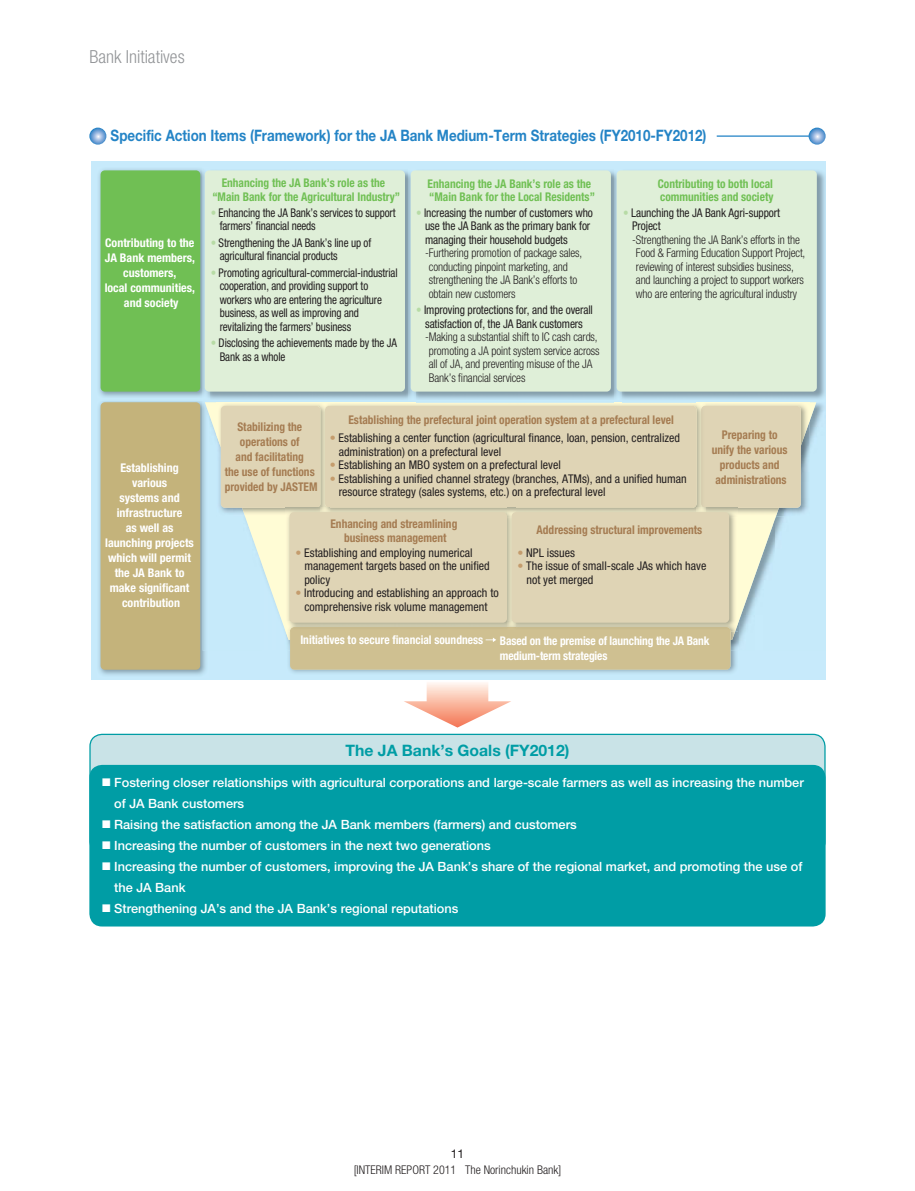
<style>
.page{position:relative;width:915px;height:1191px;background:#fff}
.page>*{position:absolute;margin:0;border:0;box-sizing:border-box;transform-origin:0 0}
.t1{font:300 condensed 18px "Helvetica Neue LT Std";color:#939598}
.t2{font:700 15.75px "Helvetica Neue LT Std";color:#2484c6;scale:.85 1}
.t3{font:700 15.75px "Helvetica Neue LT Std";color:#009da5}
.t4{font:500 12.75px/21px "Helvetica Neue LT Std";color:#fff}
.t5{font:condensed 12px/13.5px "Helvetica Neue LT Std";letter-spacing:-.01em;color:#231f20}
.t6{font:300 condensed 12px "Helvetica Neue LT Std";letter-spacing:-.01em;color:#231f20;scale:.95 1}
.t7{font:condensed 12px/13.5px "Helvetica Neue LT Std";letter-spacing:-.01em;color:#231f20;scale:.92 1}
.t8{font:700 condensed 12px/15px "Helvetica Neue LT Std";color:#a57c52;text-align:center;scale:.95 1}
.t9{font:700 condensed 12px/15px "Helvetica Neue LT Std";color:#fff;text-align:center}
.t10{font:condensed 12px "Helvetica Neue LT Std";letter-spacing:-.01em;color:#231f20;scale:.95 1}
.t11{font:700 condensed 12px/13.5px "Helvetica Neue LT Std";color:#70c054;scale:.95 1}
.t12{font:700 condensed 12px/15px "Helvetica Neue LT Std";color:#fff;scale:.95 1}
.t13{font:300 condensed 12px/16.5px "Helvetica Neue LT Std";letter-spacing:-.01em;color:#231f20;text-align:center}
.s1{color:#b7dba5}
.s2{color:#c49c6d}
.s3{font-weight:400;font-stretch:normal}
</style>
<div class="page">
<hr style="left:716px;top:135px;width:97px;height:2px;background:#2484c6">
<svg style="left:89px;top:128px;width:17px;height:17px"></svg>
<div style="left:91px;top:161px;width:734px;height:519px;background:#c7eafb"></div>
<img style="left:99px;top:169px;width:107px;height:506px">
<div style="left:100px;top:170px;width:100px;height:221px;background:#70bf54;border-radius:4px"></div>
<img style="left:99px;top:398px;width:103px;height:2px">
<div style="left:100px;top:402px;width:100px;height:267px;background:#c4b37b;border-radius:4px"></div>
<img style="left:816px;top:403px;width:7px;height:26px">
<img style="left:202px;top:403px;width:4px;height:247px">
<svg style="left:205px;top:403px;width:611px;height:237px"></svg>
<img style="left:287px;top:640px;width:451px;height:33px">
<div style="left:290px;top:627px;width:440px;height:42px;background:#cfc091;border-radius:4px"></div>
<svg style="left:485px;top:638px;width:11px;height:4px"></svg>
<img style="left:209px;top:170px;width:616px;height:229px">
<img style="left:202px;top:169px;width:7px;height:229px">
<svg style="left:202px;top:398px;width:14px;height:5px"></svg>
<div style="left:205px;top:170px;width:200px;height:221px;background:#dfefd8;border-radius:4px"></div>
<img style="left:408px;top:170px;width:7px;height:229px">
<div style="left:410px;top:170px;width:200px;height:221px;background:#dfefd8;border-radius:4px"></div>
<img style="left:614px;top:170px;width:7px;height:229px">
<div style="left:616px;top:170px;width:200px;height:221px;background:#dfefd8;border-radius:4px"></div>
<img style="left:216px;top:402px;width:104px;height:114px">
<div style="left:221px;top:406px;width:99px;height:102px;background:#dfd4b5;border-radius:4px"></div>
<img style="left:705px;top:402px;width:104px;height:114px">
<div style="left:701px;top:406px;width:99px;height:102px;background:#dfd4b5;border-radius:4px"></div>
<img style="left:320px;top:403px;width:385px;height:105px">
<img style="left:329px;top:402px;width:293px;height:1px">
<img style="left:701px;top:406px;width:4px;height:102px">
<div style="left:325px;top:406px;width:371px;height:102px;background:#dfd4b5;border-radius:4px"></div>
<img style="left:286px;top:621px;width:221px;height:10px">
<img style="left:290px;top:627px;width:217px;height:4px">
<img style="left:285px;top:508px;width:222px;height:8px">
<svg style="left:320px;top:508px;width:9px;height:4px"></svg>
<div style="left:289px;top:512px;width:218px;height:110px;background:#dfd4b5;border-radius:4px"></div>
<img style="left:515px;top:508px;width:222px;height:123px">
<svg style="left:735px;top:623px;width:2px;height:8px"></svg>
<svg style="left:696px;top:508px;width:9px;height:4px"></svg>
<img style="left:507px;top:516px;width:5px;height:105px">
<svg style="left:507px;top:621px;width:8px;height:6px"></svg>
<svg style="left:507px;top:508px;width:8px;height:8px"></svg>
<div style="left:511px;top:512px;width:218px;height:110px;background:#dfd4b5;border-radius:4px"></div>
<svg style="left:404px;top:683px;width:107px;height:44px"></svg>
<div style="left:90px;top:734px;width:734px;height:119px;background:#c9e3e7;border-radius:12px"></div>
<div style="left:89px;top:765px;width:736px;height:161px;background:#009da5;border-radius:13px"></div>
<svg style="left:808px;top:128px;width:17px;height:17px"></svg>
<p class="t1" style="left:89px;top:50px;width:97px">Bank Initiatives</p>
<p class="t2" style="left:111px;top:130px;width:702px">Specific Action Items (Framework) for the JA Bank Medium-Term Strategies (FY2010-FY2012)</p>
<p class="t9" style="left:105px;top:236px;width:92px">Contributing to the<br>JA Bank members, customers,<br>local communities, and society</p>
<p class="t9" style="left:105px;top:461px;width:90px">Establishing various<br>systems and infrastructure<br>as well as launching projects which will permit the JA Bank to make significant contribution</p>
<p class="t11" style="left:212px;top:177px;width:199px;text-align:center">Enhancing the JA Bank’s role as the “Main Bank for the Agricultural Industry”</p>
<p class="t11" style="left:427px;top:178px;width:177px">Enhancing the JA Bank’s role as the “Main Bank for the Local Residents”</p>
<p class="t7" style="left:416px;top:207px;width:193px"><span class="s1">•</span> Increasing the number of customers who</p>
<p class="t10" style="left:425px;top:221px;width:175px">use the JA Bank as the primary bank for</p>
<p class="t10" style="left:425px;top:235px;width:152px">managing their household budgets</p>
<p class="t6" style="left:425px;top:248px;width:167px">-Furthering promotion of package sales,</p>
<p class="t6" style="left:429px;top:262px;width:148px">conducting pinpoint marketing, and</p>
<p class="t6" style="left:429px;top:275px;width:158px">strengthening the JA Bank’s efforts to</p>
<p class="t6" style="left:429px;top:289px;width:93px">obtain new customers</p>
<p class="t10" style="left:416px;top:305px;width:187px"><span class="s1">•</span> Improving protections for, and the overall</p>
<p class="t10" style="left:425px;top:319px;width:167px">satisfaction of, the JA Bank customers</p>
<p class="t6" style="left:425px;top:332px;width:183px">-Making a substantial shift to IC cash cards,</p>
<p class="t6" style="left:429px;top:346px;width:181px">promoting a JA point system service across</p>
<p class="t6" style="left:429px;top:359px;width:174px">all of JA, and preventing misuse of the JA</p>
<p class="t6" style="left:429px;top:373px;width:103px">Bank’s financial services</p>
<p class="t7" style="left:219px;top:207px;width:193px;text-indent:-9px"><span class="s1">•</span> Enhancing the JA Bank’s services to support farmers’ financial needs</p>
<p class="t7" style="left:219px;top:237px;width:166px;text-indent:-9px"><span class="s1">•</span> Strengthening the JA Bank’s line up of agricultural financial products</p>
<p class="t7" style="left:219px;top:267px;width:195px;text-indent:-9px"><span class="s1">•</span> Promoting agricultural-commercial-industrial cooperation, and providing support to workers who are entering the agriculture business, as well as improving and revitalizing the farmers’ business</p>
<p class="t7" style="left:219px;top:337px;width:194px;text-indent:-9px"><span class="s1">•</span> Disclosing the achievements made by the JA<br>Bank as a whole</p>
<p class="t11" style="left:657px;top:178px;width:123px">Contributing to both local communities and society</p>
<p class="t10" style="left:623px;top:208px;width:166px"><span class="s1">•</span> Launching the JA Bank Agri-support</p>
<p class="t10" style="left:632px;top:221px;width:31px">Project</p>
<p class="t6" style="left:632px;top:235px;width:178px">-Strengthening the JA Bank’s efforts in the</p>
<p class="t6" style="left:635px;top:248px;width:180px">Food &amp; Farming Education Support Project,</p>
<p class="t6" style="left:635px;top:262px;width:168px">reviewing of interest subsidies business,</p>
<p class="t6" style="left:635px;top:275px;width:178px">and launching a project to support workers</p>
<p class="t6" style="left:635px;top:289px;width:171px">who are entering the agricultural industry</p>
<p class="t8" style="left:348px;top:413px;width:344px">Establishing the prefectural joint operation system at a prefectural level</p>
<p class="t8" style="left:225px;top:420px;width:99px">Stabilizing the operations of<br>and facilitating<br>the use of functions provided by JASTEM</p>
<p class="t8" style="left:711px;top:428px;width:81px">Preparing to unify the various products and administrations</p>
<p class="t5" style="left:338px;top:432px;width:343px;text-indent:-9px"><span class="s2">•</span> Establishing a center function (agricultural finance, loan, pension, centralized administration) on a prefectural level</p>
<p class="t5" style="left:329px;top:459px;width:232px"><span class="s2">•</span> Establishing an MBO system on a prefectural level</p>
<p class="t5" style="left:338px;top:472px;width:349px;text-indent:-9px"><span class="s2">•</span> Establishing a unified channel strategy (branches, ATMs), and a unified human resource strategy (sales systems, etc.) on a prefectural level</p>
<p class="t8" style="left:330px;top:518px;width:135px;line-height:13.5px">Enhancing and streamlining business management</p>
<p class="t8" style="left:536px;top:523px;width:176px">Addressing structural improvements</p>
<p class="t5" style="left:517px;top:547px;width:59px"><span class="s2">•</span> NPL issues</p>
<p class="t5" style="left:526px;top:560px;width:181px;text-indent:-9px"><span class="s2">•</span> The issue of small-scale JAs which have not yet merged</p>
<p class="t5" style="left:304px;top:547px;width:187px;text-indent:-9px"><span class="s2">•</span> Establishing and employing numerical management targets based on the unified policy</p>
<p class="t5" style="left:295px;top:587px;width:205px;text-align:center"><span class="s2">•</span> Introducing and establishing an approach to comprehensive risk volume management</p>
<p class="t12" style="left:300px;top:633px;width:194px">Initiatives to secure financial soundness</p>
<p class="t12" style="left:499px;top:634px;width:222px">Based on the premise of launching the JA Bank medium-term strategies</p>
<p class="t3" style="left:345px;top:744px;width:225px">The JA Bank’s Goals (FY2012)</p>
<p class="t4" style="left:114px;top:773px;width:691px;text-indent:-12px">■ Fostering closer relationships with agricultural corporations and large-scale farmers as well as increasing the number of JA Bank customers</p>
<p class="t4" style="left:102px;top:815px;width:476px">■ Raising the satisfaction among the JA Bank members (farmers) and customers</p>
<p class="t4" style="left:102px;top:836px;width:390px">■ Increasing the number of customers in the next two generations</p>
<p class="t4" style="left:114px;top:857px;width:689px;text-indent:-12px">■ Increasing the number of customers, improving the JA Bank’s share of the regional market, and promoting the use of the JA Bank</p>
<p class="t4" style="left:102px;top:899px;width:357px">■ Strengthening JA’s and the JA Bank’s regional reputations</p>
<p class="t13" style="left:353px;top:1146px;width:209px"><span class="s3">11<br></span>[INTERIM REPORT 2011 The Norinchukin Bank]</p>
</div>
